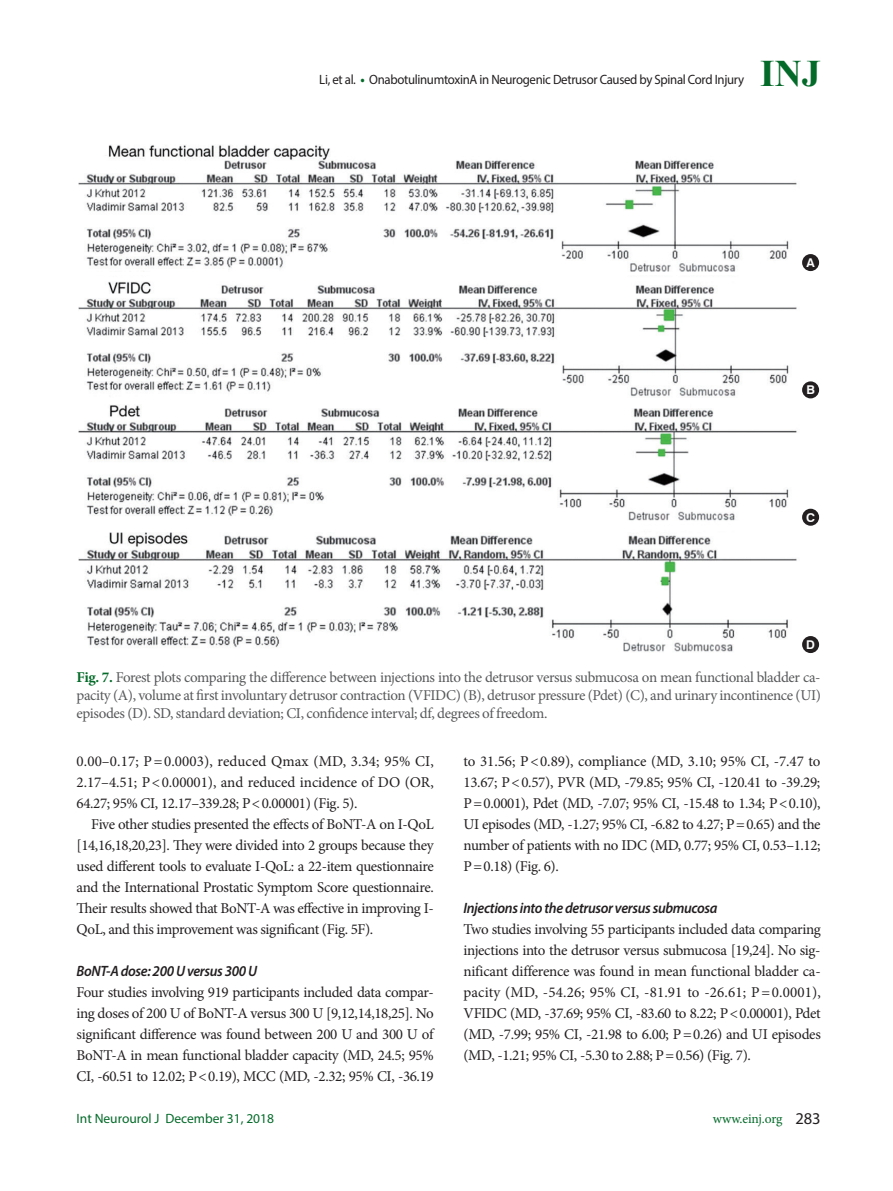
<style>
.page{position:relative;width:893px;height:1191px;background:#fff}
.page>*{position:absolute;margin:0;border:0;box-sizing:border-box;transform-origin:0 0}
.t1{font:700 37.5px "Times New Roman";color:#046a29}
.t2{font:15px/21px "Minion Pro";letter-spacing:-.025em;color:#231f20;text-align:justify}
.t3{font:15px/18px "Minion Pro";letter-spacing:-.025em;color:#57585a;text-align:justify}
.t4{font:italic 600 15px "Myriad Pro";letter-spacing:-.025em;color:#231f20;scale:.95 1}
.t5{font:13.5px "Myriad Pro";letter-spacing:-.025em;color:#231f20;scale:.95 1}
.t6{font:13.5px "Myriad Pro";color:#046a29}
.t7{font:13.5px "Minion Pro";letter-spacing:-.01em;color:#046a29}
.t8{font:700 12.15px "Swiss 721 BT";color:#fff}
.s1{font-weight:700;color:#046a29}
.s2{font-family:"Myriad Pro";font-size:16.5px;color:#231f20}
</style>
<div class="page">
<img style="left:78px;top:145px;width:726px;height:126px">
<img style="left:78px;top:281px;width:726px;height:116px">
<img style="left:78px;top:405px;width:726px;height:118px">
<img style="left:78px;top:532px;width:726px;height:120px">
<div style="left:802px;top:254px;width:17px;height:17px;background:#231f20;border-radius:50%"></div>
<div style="left:802px;top:381px;width:17px;height:17px;background:#231f20;border-radius:50%"></div>
<div style="left:802px;top:509px;width:17px;height:17px;background:#231f20;border-radius:50%"></div>
<div style="left:802px;top:636px;width:17px;height:17px;background:#231f20;border-radius:50%"></div>
<p class="t5" style="left:319px;top:71px;width:449px">Li, et al. <span class="s1">•</span> OnabotulinumtoxinA in Neurogenic Detrusor Caused by Spinal Cord Injury</p>
<h1 class="t1" style="left:760px;top:48px;width:62px">INJ</h1>
<p class="t8" style="left:806px;top:255px;width:10px">A</p>
<p class="t8" style="left:806px;top:382px;width:10px">B</p>
<p class="t8" style="left:806px;top:510px;width:10px">C</p>
<p class="t8" style="left:806px;top:637px;width:10px">D</p>
<p class="t3" style="left:77px;top:668px;width:746px"><span class="s1">Fig. 7.</span> Forest plots comparing the difference between injections into the detrusor versus submucosa on mean functional bladder ca&shy;pacity (A), volume at first involuntary detrusor contraction (VFIDC) (B), detrusor pressure (Pdet) (C), and urinary incontinence (UI) episodes (D). SD, standard deviation; CI, confidence interval; df, degrees of freedom.</p>
<p class="t2" style="left:77px;top:751px;width:359px">0.00–0.17; P =0.0003), reduced Qmax (MD, 3.34; 95% CI, 2.17–4.51; P &lt;0.00001), and reduced incidence of DO (OR, 64.27; 95% CI, 12.17–339.28; P&lt;0.00001) (Fig. 5).</p>
<p class="t2" style="left:77px;top:814px;width:359px;text-indent:15px">Five other studies presented the effects of BoNT-A on I-QoL [14,16,18,20,23]. They were divided into 2 groups because they used different tools to evaluate I-QoL: a 22-item questionnaire and the International Prostatic Symptom Score questionnaire.<br>Their results showed that BoNT-A was effective in improving I-QoL, and this improvement was significant (Fig. 5F).</p>
<p class="t4" style="left:77px;top:962px;width:192px">BoNT-A dose: 200 U versus 300 U</p>
<p class="t2" style="left:77px;top:982px;width:359px">Four studies involving 919 participants included data compar&shy;ing doses of 200 U of BoNT-A versus 300 U [9,12,14,18,25]. No significant difference was found between 200 U and 300 U of BoNT-A in mean functional bladder capacity (MD, 24.5; 95% CI, -60.51 to 12.02; P&lt;0.19), MCC (MD, -2.32; 95% CI, -36.19</p>
<p class="t6" style="left:77px;top:1110px;width:199px">Int Neurourol J December 31, 2018</p>
<p class="t2" style="left:463px;top:751px;width:359px">to 31.56; P &lt;0.89), compliance (MD, 3.10; 95% CI, -7.47 to 13.67; P&lt;0.57), PVR (MD, -79.85; 95% CI, -120.41 to -39.29; P=0.0001), Pdet (MD, -7.07; 95% CI, -15.48 to 1.34; P&lt;0.10), UI episodes (MD, -1.27; 95% CI, -6.82 to 4.27; P=0.65) and the number of patients with no IDC (MD, 0.77; 95% CI, 0.53–1.12; P=0.18) (Fig. 6).</p>
<p class="t4" style="left:463px;top:899px;width:269px">Injections into the detrusor versus submucosa</p>
<p class="t2" style="left:463px;top:919px;width:359px">Two studies involving 55 participants included data comparing injections into the detrusor versus submucosa [19,24]. No sig&shy;nificant difference was found in mean functional bladder ca&shy;pacity (MD, -54.26; 95% CI, -81.91 to -26.61; P =0.0001), VFIDC (MD, -37.69; 95% CI, -83.60 to 8.22; P&lt;0.00001), Pdet (MD, -7.99; 95% CI, -21.98 to 6.00; P=0.26) and UI episodes (MD, -1.21; 95% CI, -5.30 to 2.88; P=0.56) (Fig. 7).</p>
<p class="t7" style="left:713px;top:1109px;width:109px">www.einj.org <span class="s2">283</span></p>
</div>
